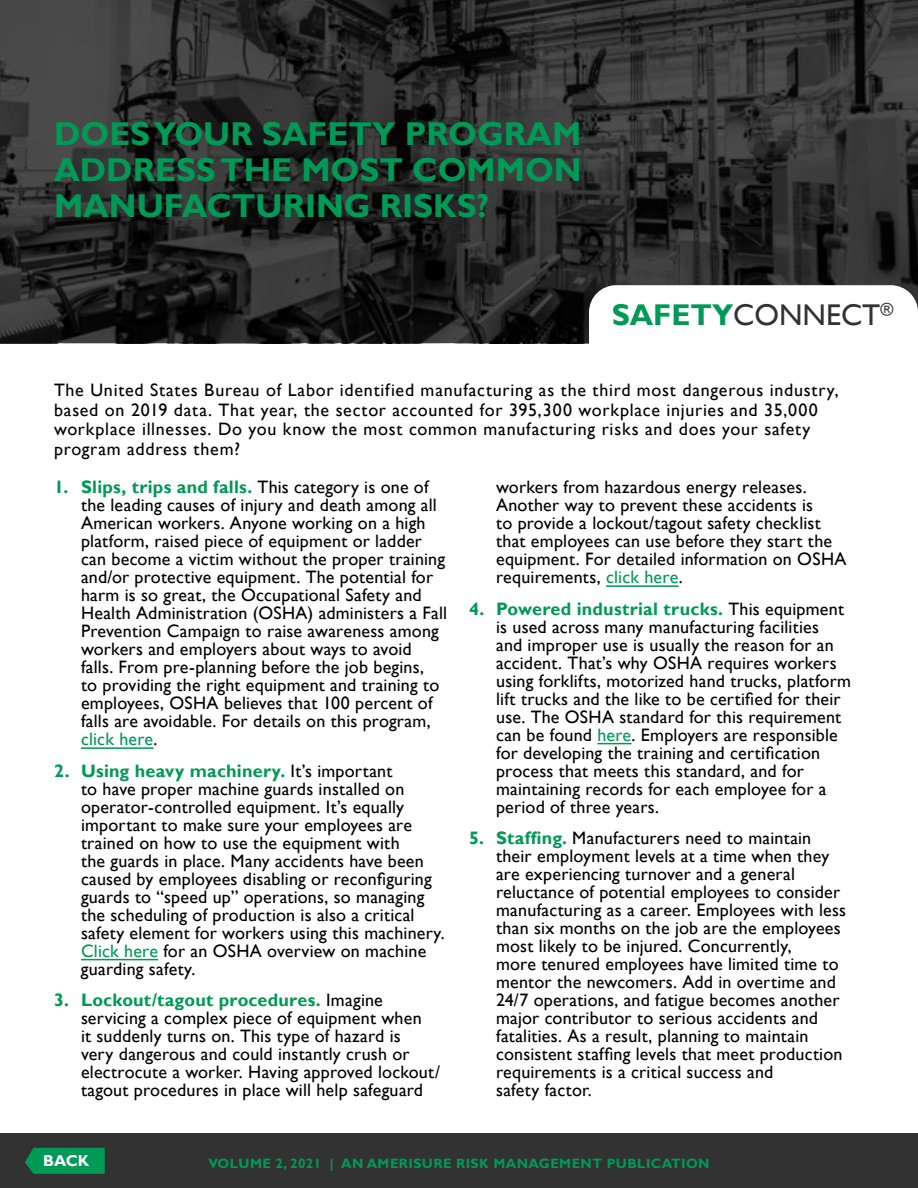
<style>
.page{position:relative;width:918px;height:1188px;background:#fff}
.page>*{position:absolute;margin:0;border:0;box-sizing:border-box;transform-origin:0 0}
.t1{font:700 33px/36px "Gill Sans";color:#009956;text-align:justify}
.t2{font:30px "Gill Sans";color:#323232}
.t3{font:18px/18px "Gill Sans";letter-spacing:.01em;color:#000}
.t4{font:18px/19.5px "Gill Sans";letter-spacing:.04em;color:#000}
.t5{font:700 15.75px "Gill Sans";color:#fff}
.t6{font:700 13.5px "Gill Sans";letter-spacing:.03em;color:#009956}
.s1{font-weight:700;color:#009956}
.s2{color:#009956}
</style>
<div class="page">
<svg style="left:0;top:0;width:918px;height:343px;background:#2b2b2b"></svg>
<svg style="left:589px;top:285px;width:329px;height:58px"></svg>
<div style="left:0;top:1133px;width:918px;height:55px;background:#323232"></div>
<svg style="left:25px;top:1148px;width:80px;height:26px;background:#029253"></svg>
<hr style="left:81px;top:747px;width:73px;height:2px;background:#009956">
<hr style="left:81px;top:959px;width:77px;height:1px;background:#009956">
<hr style="left:606px;top:585px;width:73px;height:2px;background:#009956">
<hr style="left:597px;top:743px;width:35px;height:1px;background:#009956">
<h1 class="t1" style="left:54px;top:118px;width:529px">DOES YOUR SAFETY PROGRAM ADDRESS THE MOST COMMON MANUFACTURING RISKS?</h1>
<h2 class="t2" style="left:612px;top:303px;width:283px"><span class="s1">SAFETY</span>CONNECT<sup>®</sup></h2>
<p class="t4" style="left:54px;top:382px;width:786px">The United States Bureau of Labor identified manufacturing as the third most dangerous industry, based on 2019 data. That year, the sector accounted for 395,300 workplace injuries and 35,000 workplace illnesses. Do you know the most common manufacturing risks and does your safety program address them?</p>
<p class="t3" style="left:81px;top:479px;width:368px;text-indent:-27px"><span class="s1">1. Slips, trips and falls.</span> This category is one of the leading causes of injury and death among all American workers. Anyone working on a high platform, raised piece of equipment or ladder can become a victim without the proper training and/or protective equipment. The potential for harm is so great, the Occupational Safety and Health Administration (OSHA) administers a Fall Prevention Campaign to raise awareness among workers and employers about ways to avoid falls. From pre-planning before the job begins,<br>to providing the right equipment and training to employees, OSHA believes that 100 percent of falls are avoidable. For details on this program, <span class="s2">click here</span>.</p>
<p class="t3" style="left:81px;top:763px;width:365px;text-indent:-27px"><span class="s1">2. Using heavy machinery.</span> It’s important<br>to have proper machine guards installed on operator-controlled equipment. It’s equally important to make sure your employees are trained on how to use the equipment with<br>the guards in place. Many accidents have been caused by employees disabling or reconfiguring guards to “speed up” operations, so managing the scheduling of production is also a critical safety element for workers using this machinery.<br><span class="s2">Click here</span> for an OSHA overview on machine guarding safety.</p>
<p class="t3" style="left:81px;top:992px;width:361px;text-indent:-27px"><span class="s1">3. Lockout/tagout procedures.</span> Imagine servicing a complex piece of equipment when<br>it suddenly turns on. This type of hazard is<br>very dangerous and could instantly crush or electrocute a worker. Having approved lockout/ tagout procedures in place will help safeguard</p>
<p class="t3" style="left:496px;top:479px;width:352px">workers from hazardous energy releases.<br>Another way to prevent these accidents is<br>to provide a lockout/tagout safety checklist that employees can use before they start the equipment. For detailed information on OSHA requirements, <span class="s2">click here</span>.</p>
<p class="t3" style="left:496px;top:601px;width:356px;text-indent:-27px"><span class="s1">4. Powered industrial trucks.</span> This equipment is used across many manufacturing facilities<br>and improper use is usually the reason for an accident. That’s why OSHA requires workers using forklifts, motorized hand trucks, platform lift trucks and the like to be certified for their use. The OSHA standard for this requirement can be found <span class="s2">here</span>. Employers are responsible for developing the training and certification process that meets this standard, and for maintaining records for each employee for a period of three years.</p>
<p class="t3" style="left:496px;top:830px;width:352px;text-indent:-27px"><span class="s1">5. Staffing.</span> Manufacturers need to maintain their employment levels at a time when they are experiencing turnover and a general reluctance of potential employees to consider manufacturing as a career. Employees with less than six months on the job are the employees most likely to be injured. Concurrently,<br>more tenured employees have limited time to mentor the newcomers. Add in overtime and 24/7 operations, and fatigue becomes another major contributor to serious accidents and fatalities. As a result, planning to maintain consistent staffing levels that meet production requirements is a critical success and<br>safety factor.</p>
<p class="t5" style="left:43px;top:1154px;width:48px">BACK</p>
<p class="t6" style="left:208px;top:1157px;width:503px">VOLUME 2, 2021 | AN AMERISURE RISK MANAGEMENT PUBLICATION</p>
</div>
